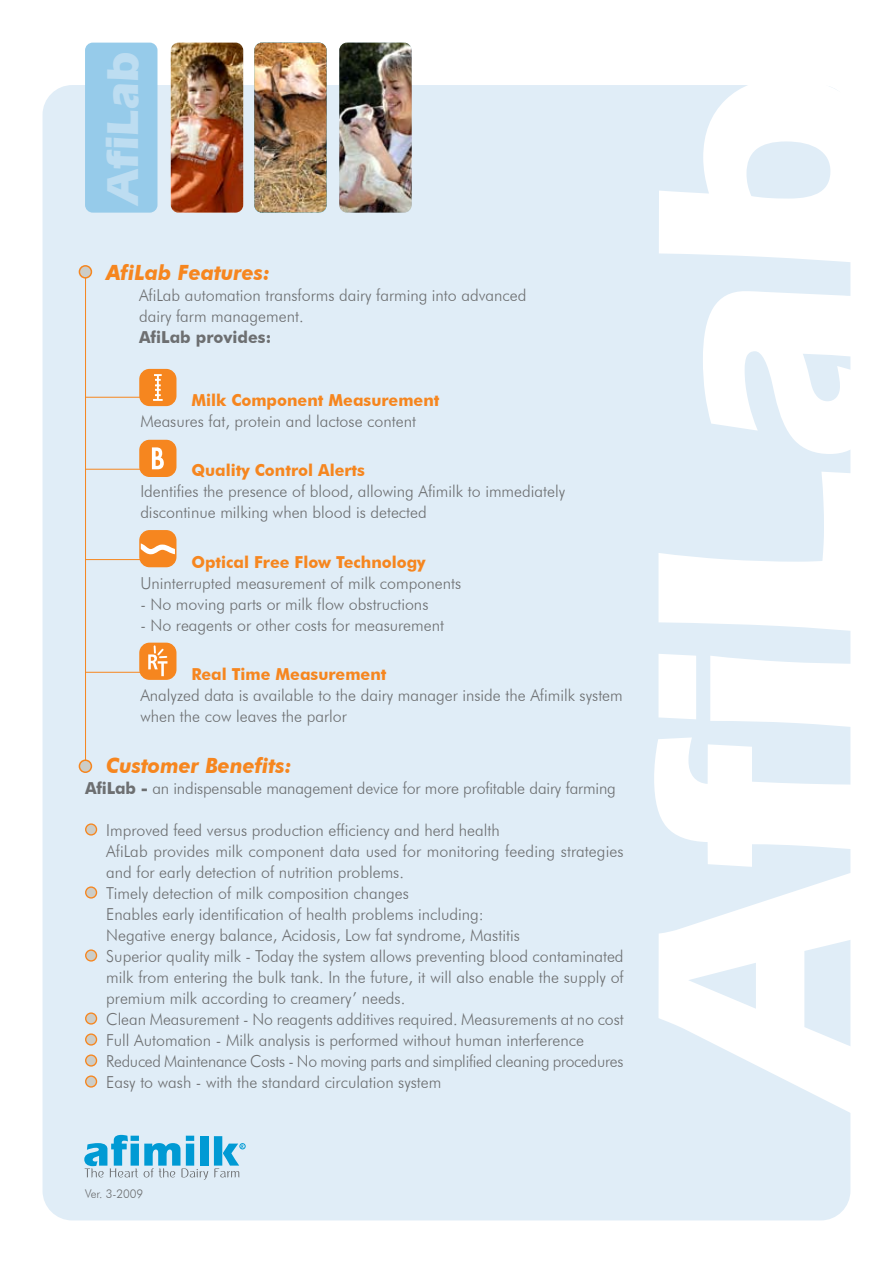
<style>
.page{position:relative;width:893px;height:1263px;background:#fff}
.page>*{position:absolute;margin:0;border:0;box-sizing:border-box;transform-origin:0 0}
.t1{font:700 321.15px "Eras IT Cby BT";color:#fff}
.t2{font:700 46.95px "Eras IT Cby BT";color:#bdddf1}
.t3{font:italic 700 21px "Futura BT";color:#f6861f;scale:.96 1}
.t4{font:300 16.5px/21px "Futura BT";color:#6d6f71}
.t5{font:700 16.5px "Futura BT";color:#f6861f}
.t6{font:700 16.5px "Futura BT";color:#6d6f71}
.t7{font:300 12px "Futura BT";color:#6d6f71}
.s1{font-weight:700}
</style>
<div class="page">
<div style="left:43px;top:85px;width:807px;height:1135px;background:#e0edf7;border-radius:30px"></div>
<img style="left:339px;top:43px;width:73px;height:170px">
<img style="left:254px;top:43px;width:73px;height:170px">
<img style="left:171px;top:43px;width:72px;height:170px">
<svg style="left:84px;top:1135px;width:124px;height:45px"></svg>
<div style="left:200px;top:1136px;width:8px;height:29px;background:#009ad4"></div>
<svg style="left:214px;top:1136px;width:31px;height:41px"></svg>
<div style="left:86px;top:824px;width:11px;height:11px;background:#cccdc8;border-radius:50%"></div>
<div style="left:85px;top:823px;width:12px;height:12px;border:1px solid #f6861f;border-radius:50%"></div>
<div style="left:86px;top:887px;width:11px;height:11px;background:#cccdc8;border-radius:50%"></div>
<div style="left:85px;top:886px;width:12px;height:12px;border:1px solid #f6861f;border-radius:50%"></div>
<div style="left:86px;top:950px;width:11px;height:11px;background:#cccdc8;border-radius:50%"></div>
<div style="left:85px;top:949px;width:12px;height:12px;border:1px solid #f6861f;border-radius:50%"></div>
<div style="left:86px;top:1013px;width:11px;height:11px;background:#cccdc8;border-radius:50%"></div>
<div style="left:85px;top:1012px;width:12px;height:12px;border:1px solid #f6861f;border-radius:50%"></div>
<div style="left:86px;top:1034px;width:11px;height:11px;background:#cccdc8;border-radius:50%"></div>
<div style="left:85px;top:1033px;width:12px;height:12px;border:1px solid #f6861f;border-radius:50%"></div>
<div style="left:86px;top:1055px;width:11px;height:11px;background:#cccdc8;border-radius:50%"></div>
<div style="left:85px;top:1054px;width:12px;height:12px;border:1px solid #f6861f;border-radius:50%"></div>
<div style="left:86px;top:1076px;width:11px;height:11px;background:#cccdc8;border-radius:50%"></div>
<div style="left:85px;top:1075px;width:12px;height:12px;border:1px solid #f6861f;border-radius:50%"></div>
<hr style="left:85px;top:397px;width:59px;height:1px;background:#f6861f">
<hr style="left:85px;top:469px;width:59px;height:1px;background:#f6861f">
<hr style="left:85px;top:559px;width:59px;height:1px;background:#f6861f">
<hr style="left:85px;top:672px;width:59px;height:1px;background:#f6861f">
<hr style="left:85px;top:275px;width:1px;height:493px;background:#f6861f">
<div style="left:79px;top:266px;width:12px;height:12px;background:#cccdc8;border-radius:50%"></div>
<div style="left:79px;top:265px;width:13px;height:14px;border:2px solid #f6861f;border-radius:50%"></div>
<div style="left:79px;top:760px;width:12px;height:12px;background:#cccdc8;border-radius:50%"></div>
<div style="left:79px;top:759px;width:13px;height:14px;border:2px solid #f6861f;border-radius:50%"></div>
<div style="left:140px;top:440px;width:36px;height:36px;background:#f6861f;border-radius:10px"></div>
<div style="left:139px;top:440px;width:37px;height:37px;border:2px solid #f6861f;border-radius:10px"></div>
<svg style="left:152px;top:447px;width:12px;height:22px"></svg>
<div style="left:140px;top:531px;width:36px;height:35px;background:#f6861f;border-radius:10px"></div>
<svg style="left:142px;top:544px;width:31px;height:11px"></svg>
<div style="left:139px;top:530px;width:37px;height:37px;border:2px solid #f6861f;border-radius:10px"></div>
<div style="left:140px;top:643px;width:36px;height:36px;background:#f6861f;border-radius:10px"></div>
<div style="left:139px;top:643px;width:37px;height:37px;border:2px solid #f6861f;border-radius:10px"></div>
<svg style="left:148px;top:644px;width:20px;height:32px"></svg>
<div style="left:140px;top:370px;width:36px;height:35px;background:#f6861f;border-radius:10px"></div>
<div style="left:139px;top:369px;width:37px;height:37px;border:2px solid #f6861f;border-radius:10px"></div>
<svg style="left:153px;top:374px;width:10px;height:27px"></svg>
<div style="left:85px;top:43px;width:72px;height:170px;background:#96cbea;border-radius:8px"></div>
<h2 class="t2" style="left:93px;top:204px;width:154px;rotate:-90deg">AfiLab</h2>
<p class="t3" style="left:106px;top:259px;width:172px">AfiLab Features:</p>
<p class="t4" style="left:139px;top:284px;width:389px">AfiLab automation transforms dairy farming into advanced dairy farm management.</p>
<p class="t6" style="left:139px;top:327px;width:134px">AfiLab provides:</p>
<p class="t5" style="left:191px;top:390px;width:250px">Milk Component Measurement</p>
<p class="t4" style="left:140px;top:410px;width:277px">Measures fat, protein and lactose content</p>
<p class="t5" style="left:191px;top:460px;width:175px">Quality Control Alerts</p>
<p class="t4" style="left:140px;top:481px;width:426px">Identifies the presence of blood, allowing Afimilk to immediately discontinue milking when blood is detected</p>
<p class="t5" style="left:191px;top:552px;width:236px">Optical Free Flow Technology</p>
<p class="t4" style="left:140px;top:572px;width:322px">Uninterrupted measurement of milk components</p>
<p class="t4" style="left:140px;top:593px;width:290px">- No moving parts or milk flow obstructions</p>
<p class="t4" style="left:140px;top:614px;width:305px">- No reagents or other costs for measurement</p>
<p class="t5" style="left:191px;top:664px;width:197px">Real Time Measurement</p>
<p class="t4" style="left:140px;top:685px;width:484px">Analyzed data is available to the dairy manager inside the Afimilk system when the cow leaves the parlor</p>
<p class="t3" style="left:106px;top:752px;width:195px">Customer Benefits:</p>
<p class="t4" style="left:85px;top:777px;width:532px"><span class="s1">AfiLab -</span> an indispensable management device for more profitable dairy farming</p>
<p class="t4" style="left:106px;top:819px;width:519px">Improved feed versus production efficiency and herd health<br>AfiLab provides milk component data used for monitoring feeding strategies and for early detection of nutrition problems.<br>Timely detection of milk composition changes<br>Enables early identification of health problems including:<br>Negative energy balance, Acidosis, Low fat syndrome, Mastitis<br>Superior quality milk - Today the system allows preventing blood contaminated milk from entering the bulk tank In. the future it, will also enable the supply of premium milk according to creamery’ needs.<br>Clean Measurement - No reagents additives required. Measurements at no cost Full Automation - Milk analysis is performed without human interference Reduced Maintenance Costs - No moving parts and simplified cleaning procedures</p>
<p class="t4" style="left:106px;top:1071px;width:337px">Easy to wash - with the standard circulation system</p>
<p class="t7" style="left:85px;top:1186px;width:60px">Ver. 3-2009</p>
<h1 class="t1" style="left:565px;top:1107px;width:1041px;rotate:-90deg">AfiLab</h1>
</div>
